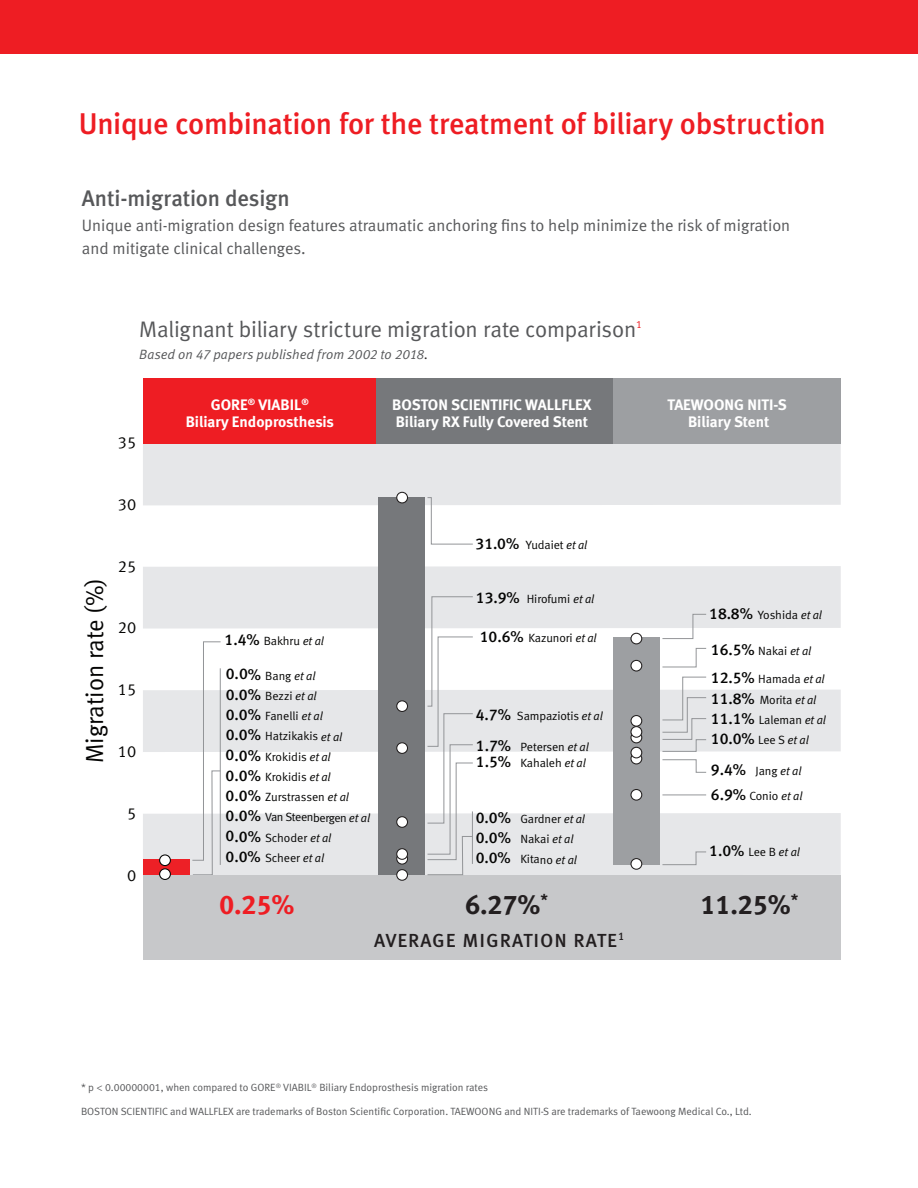
<style>
.page{position:relative;width:918px;height:1188px;background:#fff}
.page>*{position:absolute;margin:0;border:0;box-sizing:border-box;transform-origin:0 0}
.t1{font:30px "Meta Medium LF";letter-spacing:-.01em;color:#ee1d23}
.t2{font:27px "Meta Bold LF";color:#231f20}
.t3{font:27px "Meta Bold LF";color:#ee1d23}
.t4{font:24.6px "Meta Normal LF";color:#050504}
.t5{font:22.5px "Meta Normal LF";letter-spacing:-.01em;color:#57585a}
.t6{font:22.5px "Meta Medium LF";letter-spacing:-.01em;color:#57585a}
.t7{font:18.9px "Meta Medium LF Caps";letter-spacing:.05em;color:#231f20}
.t8{font:16.5px/22.5px "Meta Normal LF";color:#57585a}
.t9{font:16.2px "Meta Normal LF Caps";color:#050504}
.t10{font:15.6px "Meta Medium LF";color:#050504}
.t11{font:15.15px/16.6px "Meta Bold LF";color:#fff;text-align:center}
.t12{font:italic 13.5px "Meta Normal LF";letter-spacing:.005em;color:#57585a}
.t13{font:12px/20.2px "Meta Normal LF";letter-spacing:-.005em;color:#050504}
.bullets{font:10.5px "Meta Normal LF";color:#57585a}
.s1{color:#231f20}
.s2{font-family:"Meta Medium LF";font-size:15.6px}
.s3{font-style:italic}
.s4{font-family:"Meta Normal LF";font-size:12px}
.s5{font-family:"Meta Normal LF";font-style:italic;font-size:12px}
.s6{font-family:"Myriad Pro"}
</style>
<div class="page">
<div style="left:0;top:0;width:918px;height:54px;background:#ee1d23"></div>
<div style="left:608px;top:378px;width:233px;height:66px;background:#9d9fa2"></div>
<div style="left:143px;top:566px;width:698px;height:30px;background:#e6e7e9"></div>
<svg style="left:143px;top:444px;width:698px;height:101px"></svg>
<div style="left:143px;top:378px;width:234px;height:66px;background:#ee1d23"></div>
<div style="left:376px;top:378px;width:237px;height:66px;background:#76787b"></div>
<div style="left:143px;top:875px;width:698px;height:85px;background:#c7c8ca"></div>
<div style="left:378px;top:497px;width:46px;height:378px;background:#76787b"></div>
<svg style="left:143px;top:596px;width:698px;height:280px"></svg>
<div style="left:160px;top:855px;width:10px;height:11px;background:#fff;border-radius:50%"></div>
<div style="left:159px;top:854px;width:12px;height:12px;border:1px solid #050504;border-radius:50%"></div>
<div style="left:160px;top:869px;width:10px;height:10px;background:#fff;border-radius:50%"></div>
<div style="left:159px;top:868px;width:12px;height:12px;border:1px solid #050504;border-radius:50%"></div>
<svg style="left:397px;top:853px;width:11px;height:11px"></svg>
<div style="left:396px;top:853px;width:12px;height:12px;border:1px solid #211e1e;border-radius:50%"></div>
<div style="left:397px;top:849px;width:11px;height:10px;background:#fff;border-radius:50%"></div>
<div style="left:396px;top:848px;width:12px;height:12px;border:1px solid #211e1e;border-radius:50%"></div>
<div style="left:397px;top:817px;width:11px;height:10px;background:#fff;border-radius:50%"></div>
<div style="left:396px;top:816px;width:12px;height:12px;border:1px solid #211e1e;border-radius:50%"></div>
<div style="left:397px;top:743px;width:11px;height:10px;background:#fff;border-radius:50%"></div>
<div style="left:396px;top:742px;width:12px;height:12px;border:1px solid #211e1e;border-radius:50%"></div>
<div style="left:397px;top:701px;width:11px;height:10px;background:#fff;border-radius:50%"></div>
<div style="left:396px;top:700px;width:12px;height:12px;border:1px solid #211e1e;border-radius:50%"></div>
<div style="left:397px;top:492px;width:11px;height:11px;background:#fff;border-radius:50%"></div>
<div style="left:396px;top:492px;width:12px;height:11px;border:1px solid #211e1e;border-radius:50%"></div>
<div style="left:397px;top:870px;width:11px;height:10px;background:#fff;border-radius:50%"></div>
<div style="left:396px;top:869px;width:12px;height:12px;border:1px solid #211e1e;border-radius:50%"></div>
<div style="left:631px;top:859px;width:11px;height:10px;background:#fff;border-radius:50%"></div>
<div style="left:630px;top:858px;width:12px;height:12px;border:1px solid #211e1e;border-radius:50%"></div>
<div style="left:631px;top:790px;width:11px;height:10px;background:#fff;border-radius:50%"></div>
<div style="left:630px;top:789px;width:12px;height:12px;border:1px solid #211e1e;border-radius:50%"></div>
<svg style="left:631px;top:753px;width:11px;height:11px"></svg>
<div style="left:630px;top:753px;width:12px;height:11px;border:1px solid #211e1e;border-radius:50%"></div>
<div style="left:631px;top:747px;width:11px;height:11px;background:#fff;border-radius:50%"></div>
<div style="left:630px;top:747px;width:12px;height:11px;border:1px solid #211e1e;border-radius:50%"></div>
<svg style="left:631px;top:732px;width:11px;height:11px"></svg>
<div style="left:630px;top:732px;width:12px;height:11px;border:1px solid #211e1e;border-radius:50%"></div>
<div style="left:631px;top:727px;width:11px;height:10px;background:#fff;border-radius:50%"></div>
<div style="left:630px;top:726px;width:12px;height:12px;border:1px solid #211e1e;border-radius:50%"></div>
<div style="left:631px;top:716px;width:11px;height:10px;background:#fff;border-radius:50%"></div>
<div style="left:630px;top:715px;width:12px;height:12px;border:1px solid #211e1e;border-radius:50%"></div>
<div style="left:631px;top:660px;width:11px;height:11px;background:#fff;border-radius:50%"></div>
<div style="left:630px;top:660px;width:12px;height:12px;border:1px solid #211e1e;border-radius:50%"></div>
<div style="left:631px;top:633px;width:11px;height:11px;background:#fff;border-radius:50%"></div>
<div style="left:630px;top:633px;width:12px;height:11px;border:1px solid #211e1e;border-radius:50%"></div>
<p class="t1" style="left:79px;top:106px;width:749px">Unique combination for the treatment of biliary obstruction</p>
<p class="t6" style="left:82px;top:185px;width:210px">Anti-migration design</p>
<p class="t8" style="left:82px;top:214px;width:710px">Unique anti-migration design features atraumatic anchoring fins to help minimize the risk of migration and mitigate clinical challenges.</p>
<p class="t5" style="left:139px;top:316px;width:504px">Malignant biliary stricture migration rate comparison<sup>1</sup></p>
<p class="t12" style="left:139px;top:347px;width:291px">Based on 47 papers published from 2002 to 2018<span class="s1">.</span></p>
<p class="t9" style="left:118px;top:433px;width:20px">35</p>
<p class="t9" style="left:118px;top:495px;width:20px">30</p>
<p class="t4" style="left:80px;top:763px;width:187px;rotate:-90deg">Migration rate (%)</p>
<p class="t9" style="left:118px;top:557px;width:20px">25</p>
<p class="t9" style="left:118px;top:618px;width:20px">20</p>
<p class="t9" style="left:118px;top:680px;width:20px">15</p>
<p class="t9" style="left:118px;top:742px;width:20px">10</p>
<p class="t9" style="left:127px;top:804px;width:11px">5</p>
<p class="t9" style="left:127px;top:866px;width:11px">0</p>
<p class="t11" style="left:186px;top:396px;width:150px">GORE<sup>®</sup> VIABIL<sup>®<br></sup>Biliary Endoprosthesis</p>
<p class="t11" style="left:392px;top:396px;width:201px;text-align:left">BOSTON SCIENTIFIC WALLFLEX<br>Biliary RX Fully Covered Stent</p>
<p class="t11" style="left:667px;top:396px;width:121px">TAEWOONG NITI-S<br>Biliary Stent</p>
<p class="t13" style="left:476px;top:535px;width:113px"><span class="s2">31.0%</span> Yudaiet <span class="s3">et al</span></p>
<p class="t13" style="left:225px;top:631px;width:101px"><span class="s2">1.4%</span> Bakhru <span class="s3">et al</span></p>
<p class="t10" style="left:226px;top:665px;width:91px">0.0% <span class="s4">Bang</span> <span class="s5">et al</span></p>
<p class="t13" style="left:226px;top:685px;width:146px"><span class="s2">0.0%</span> Bezzi <span class="s3">et al<br></span><span class="s2">0.0%</span> Fanelli <span class="s3">et al<br></span><span class="s2">0.0%</span> Hatzikakis <span class="s3">et al<br></span><span class="s2">0.0%</span> Krokidis <span class="s3">et al<br></span><span class="s2">0.0%</span> Krokidis <span class="s3">et al<br></span><span class="s2">0.0%</span> Zurstrassen <span class="s3">et al<br></span><span class="s2">0.0%</span> Van Steenbergen <span class="s3">et al<br></span><span class="s2">0.0%</span> Schoder <span class="s3">et al<br></span><span class="s2">0.0%</span> Scheer <span class="s3">et al</span></p>
<p class="t13" style="left:476px;top:588px;width:120px"><span class="s2">13.9%</span> Hirofumi <span class="s3">et al</span></p>
<p class="t13" style="left:480px;top:627px;width:118px"><span class="s2">10.6%</span> Kazunori <span class="s3">et al</span></p>
<p class="t13" style="left:476px;top:705px;width:129px"><span class="s2">4.7%</span> Sampaziotis <span class="s3">et al</span></p>
<p class="t13" style="left:476px;top:737px;width:114px"><span class="s2">1.7%</span> Petersen <span class="s3">et al</span></p>
<p class="t13" style="left:476px;top:752px;width:111px"><span class="s2">1.5%</span> Kahaleh <span class="s3">et al</span></p>
<p class="t13" style="left:476px;top:809px;width:111px"><span class="s2">0.0%</span> Gardner <span class="s3">et al<br></span><span class="s2">0.0%</span> Nakai <span class="s3">et al<br></span><span class="s2">0.0%</span> Kitano <span class="s3">et al</span></p>
<p class="t13" style="left:709px;top:604px;width:114px"><span class="s2">18.8%</span> Yoshida <span class="s3">et al</span></p>
<p class="t10" style="left:711px;top:640px;width:102px">16.5% <span class="s4">Nakai</span> <span class="s5">et al</span></p>
<p class="t13" style="left:711px;top:669px;width:115px"><span class="s2">12.5%</span> Hamada <span class="s3">et al</span></p>
<p class="t13" style="left:711px;top:689px;width:107px"><span class="s2">11.8%</span> Morita <span class="s3">et al</span></p>
<p class="t13" style="left:711px;top:709px;width:117px"><span class="s2">11.1%</span> Laleman <span class="s3">et al</span></p>
<p class="t10" style="left:711px;top:730px;width:100px">10.0% <span class="s4">Lee S</span> <span class="s5">et al</span></p>
<p class="t10" style="left:711px;top:760px;width:92px">9.4% <span class="s4">Jang</span> <span class="s5">et al</span></p>
<p class="t13" style="left:711px;top:786px;width:93px"><span class="s2">6.9%</span> Conio <span class="s3">et al</span></p>
<p class="t10" style="left:709px;top:842px;width:92px">1.0% <span class="s4">Lee B</span> <span class="s5">et al</span></p>
<p class="t3" style="left:219px;top:888px;width:77px">0.25%</p>
<p class="t2" style="left:465px;top:888px;width:84px">6.27%<sup>*</sup></p>
<p class="t2" style="left:700px;top:888px;width:99px">11.25%<sup>*</sup></p>
<p class="t7" style="left:374px;top:929px;width:252px">AVERAGE MIGRATION RATE<sup>1</sup></p>
<p class="bullets" style="left:81px;top:1082px;width:409px">* p <span class="s6">&lt;</span> 0.00000001, when compared to GORE<sup>®</sup> VIABIL<sup>®</sup> Biliary Endoprosthesis migration rates</p>
<p class="bullets" style="left:81px;top:1106px;width:672px">BOSTON SCIENTIFIC and WALLFLEX are trademarks of Boston Scientific Corporation. TAEWOONG and NITI-S are trademarks of Taewoong Medical Co., Ltd.</p>
</div>
